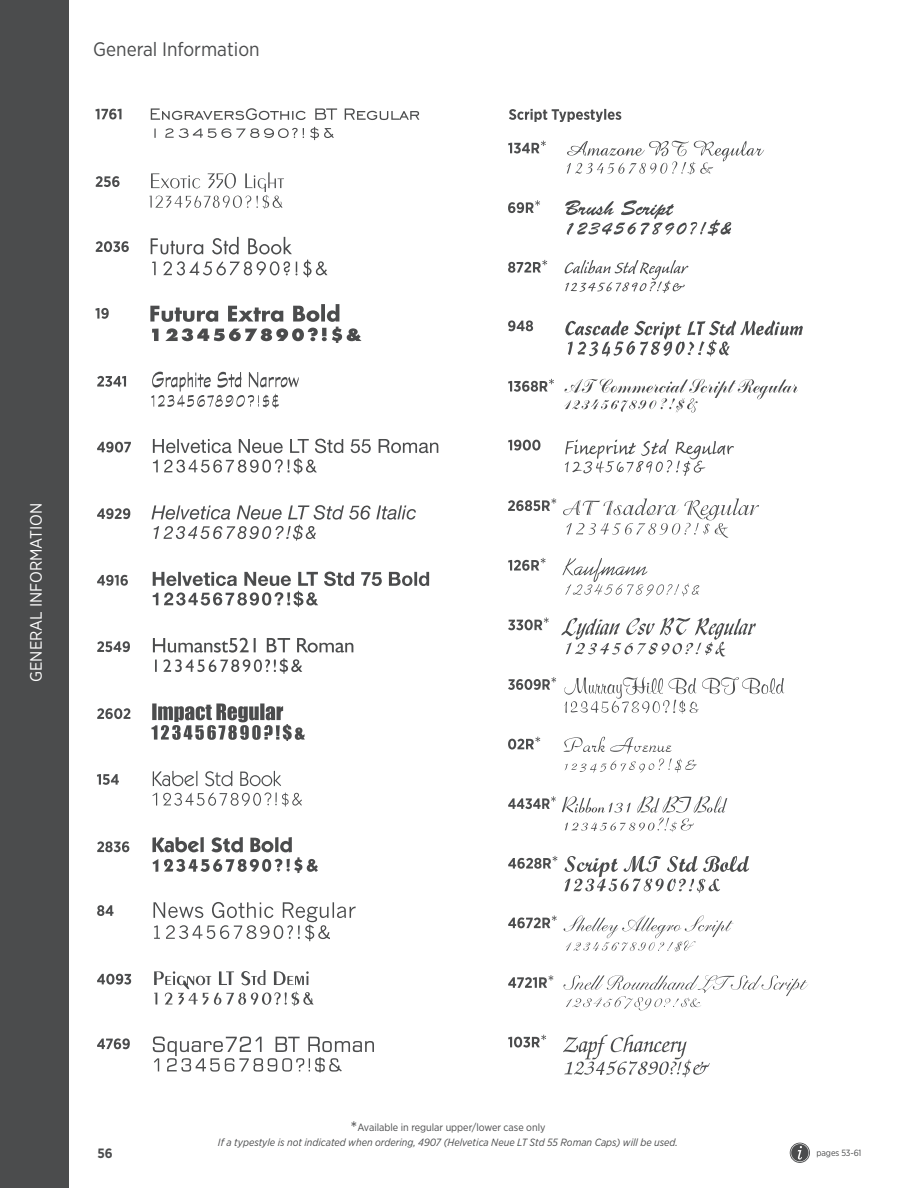
<style>
.page{position:relative;width:918px;height:1188px;background:#fff}
.page>*{position:absolute;margin:0;border:0;box-sizing:border-box;transform-origin:0 0}
.t1{font:19.5px "Gotham Narrow";color:#4b4c4d}
.t2{font:16.5px "Gotham Narrow";color:#fff}
.t3{font:700 13.5px "Gotham Narrow";color:#4b4c4d}
.t4{font:italic 10.5px "Gotham Narrow";color:#4b4c4d}
.t5{font:10.5px "Gotham Narrow";color:#4b4c4d}
.t6{font:9px "Gotham Narrow";letter-spacing:-.01em;color:#4b4c4d}
.s1{font-size:18px}
</style>
<div class="page">
<svg style="left:790px;top:1143px;width:20px;height:20px"></svg>
<svg style="left:97px;top:442px;width:34px;height:11px"></svg>
<svg style="left:153px;top:439px;width:285px;height:35px"></svg>
<svg style="left:97px;top:508px;width:33px;height:11px"></svg>
<svg style="left:151px;top:505px;width:265px;height:36px"></svg>
<svg style="left:97px;top:575px;width:31px;height:11px"></svg>
<svg style="left:153px;top:572px;width:276px;height:35px"></svg>
<svg style="left:97px;top:376px;width:29px;height:11px"></svg>
<svg style="left:151px;top:372px;width:148px;height:36px"></svg>
<svg style="left:150px;top:304px;width:212px;height:39px"></svg>
<svg style="left:95px;top:308px;width:14px;height:11px"></svg>
<svg style="left:152px;top:260px;width:175px;height:17px"></svg>
<svg style="left:151px;top:237px;width:141px;height:17px"></svg>
<svg style="left:96px;top:241px;width:33px;height:11px"></svg>
<svg style="left:149px;top:172px;width:135px;height:37px"></svg>
<svg style="left:96px;top:176px;width:24px;height:11px"></svg>
<svg style="left:154px;top:127px;width:180px;height:13px"></svg>
<svg style="left:151px;top:108px;width:268px;height:12px"></svg>
<svg style="left:95px;top:109px;width:27px;height:11px"></svg>
<svg style="left:97px;top:641px;width:33px;height:11px"></svg>
<svg style="left:153px;top:638px;width:200px;height:36px"></svg>
<svg style="left:97px;top:708px;width:33px;height:11px"></svg>
<svg style="left:151px;top:703px;width:154px;height:38px"></svg>
<svg style="left:97px;top:841px;width:32px;height:11px"></svg>
<svg style="left:152px;top:837px;width:166px;height:36px"></svg>
<svg style="left:97px;top:774px;width:22px;height:11px"></svg>
<svg style="left:152px;top:792px;width:150px;height:15px"></svg>
<svg style="left:153px;top:771px;width:128px;height:15px"></svg>
<svg style="left:97px;top:974px;width:34px;height:11px"></svg>
<svg style="left:154px;top:970px;width:160px;height:36px"></svg>
<svg style="left:97px;top:1038px;width:33px;height:11px"></svg>
<svg style="left:153px;top:1037px;width:221px;height:35px"></svg>
<svg style="left:97px;top:905px;width:17px;height:11px"></svg>
<svg style="left:154px;top:902px;width:202px;height:39px"></svg>
<svg style="left:509px;top:109px;width:112px;height:13px"></svg>
<svg style="left:567px;top:141px;width:197px;height:34px"></svg>
<svg style="left:508px;top:141px;width:38px;height:12px"></svg>
<svg style="left:565px;top:200px;width:166px;height:36px"></svg>
<svg style="left:508px;top:200px;width:32px;height:13px"></svg>
<svg style="left:565px;top:260px;width:123px;height:33px"></svg>
<svg style="left:508px;top:260px;width:39px;height:13px"></svg>
<svg style="left:565px;top:320px;width:238px;height:37px"></svg>
<svg style="left:508px;top:320px;width:25px;height:11px"></svg>
<svg style="left:564px;top:379px;width:234px;height:34px"></svg>
<svg style="left:508px;top:379px;width:46px;height:13px"></svg>
<svg style="left:565px;top:439px;width:169px;height:37px"></svg>
<svg style="left:508px;top:440px;width:32px;height:11px"></svg>
<svg style="left:508px;top:796px;width:48px;height:13px"></svg>
<svg style="left:562px;top:796px;width:165px;height:36px"></svg>
<svg style="left:508px;top:856px;width:49px;height:13px"></svg>
<svg style="left:564px;top:856px;width:185px;height:37px"></svg>
<svg style="left:508px;top:916px;width:49px;height:12px"></svg>
<svg style="left:564px;top:916px;width:170px;height:36px"></svg>
<svg style="left:508px;top:498px;width:48px;height:13px"></svg>
<svg style="left:563px;top:498px;width:196px;height:40px"></svg>
<svg style="left:508px;top:558px;width:38px;height:13px"></svg>
<svg style="left:562px;top:558px;width:137px;height:38px"></svg>
<svg style="left:508px;top:677px;width:48px;height:13px"></svg>
<svg style="left:564px;top:677px;width:220px;height:37px"></svg>
<svg style="left:508px;top:617px;width:41px;height:13px"></svg>
<svg style="left:561px;top:617px;width:195px;height:40px"></svg>
<svg style="left:508px;top:737px;width:32px;height:13px"></svg>
<svg style="left:563px;top:737px;width:134px;height:36px"></svg>
<svg style="left:508px;top:975px;width:45px;height:13px"></svg>
<svg style="left:564px;top:975px;width:244px;height:35px"></svg>
<svg style="left:508px;top:1035px;width:38px;height:13px"></svg>
<svg style="left:563px;top:1035px;width:147px;height:42px"></svg>
<div style="left:0;top:0;width:69px;height:1188px;background:#4b4c4d"></div>
<p class="t1" style="left:93px;top:37px;width:168px">General Information</p>
<p class="t2" style="left:26px;top:682px;width:181px;rotate:-90deg">GENERAL INFORMATION</p>
<p class="t5" style="left:350px;top:1121px;width:196px"><span class="s1">*</span>Available in regular upper/lower case only</p>
<p class="t4" style="left:218px;top:1136px;width:462px">If a typestyle is not indicated when ordering, 4907 (Helvetica Neue LT Std 55 Roman Caps) will be used.</p>
<p class="t3" style="left:98px;top:1145px;width:17px">56</p>
<p class="t6" style="left:817px;top:1148px;width:46px">pages 53-61</p>
</div>
